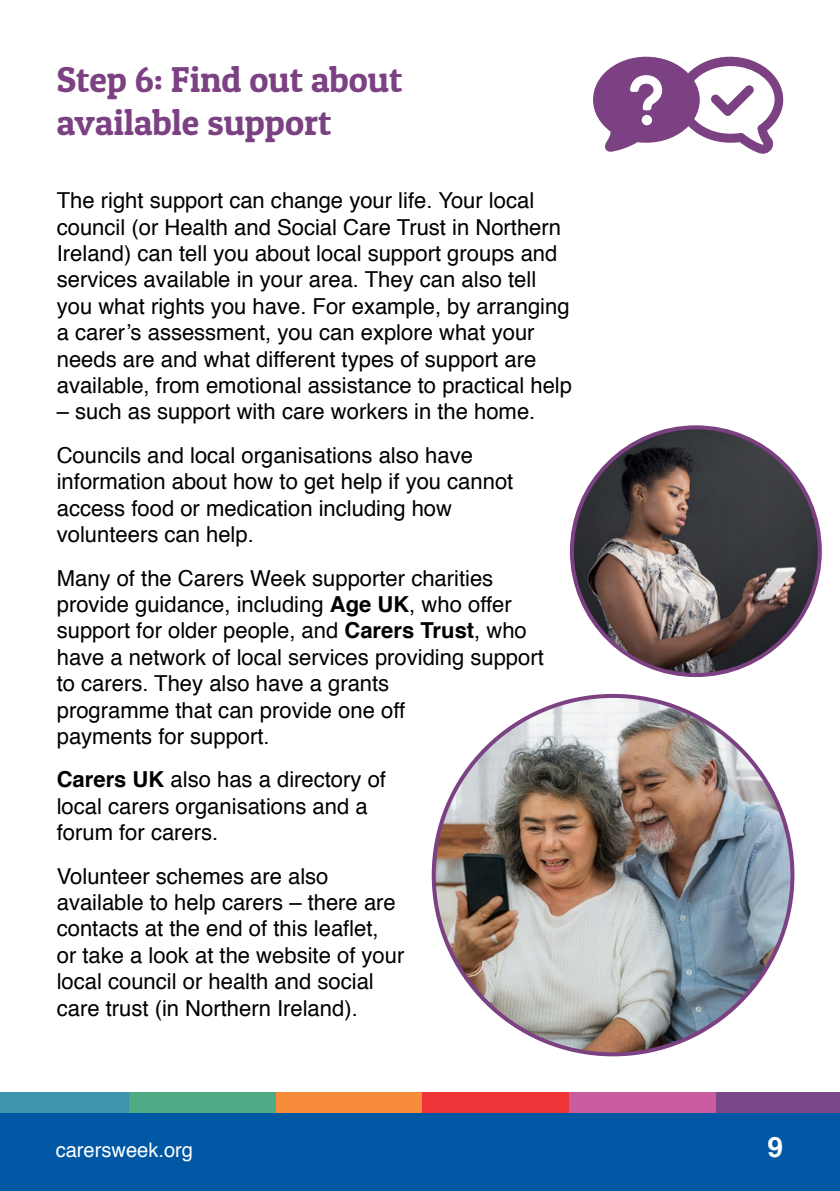
<style>
.page{position:relative;width:840px;height:1191px;background:#fff}
.page>*{position:absolute;margin:0;border:0;box-sizing:border-box;transform-origin:0 0}
.t1{font:36px/43.2px "Patua One";color:#7c4182}
.t2{font:700 28px "Helvetica";color:#fff}
.t3{font:22px/26.4px "Helvetica";color:#000}
.t4{font:20px "Helvetica";color:#fff}
.s1{font-weight:700}
</style>
<div class="page">
<div style="left:0;top:1112px;width:839px;height:79px;background:#0058a4"></div>
<div style="left:0;top:1092px;width:129px;height:20px;background:#3f95b0"></div>
<div style="left:276px;top:1092px;width:146px;height:20px;background:#f78d3b"></div>
<div style="left:569px;top:1092px;width:146px;height:20px;background:#c95da0"></div>
<div style="left:129px;top:1092px;width:147px;height:20px;background:#4eab85"></div>
<div style="left:422px;top:1092px;width:147px;height:20px;background:#ee3436"></div>
<div style="left:715px;top:1092px;width:124px;height:20px;background:#7a4888"></div>
<svg style="left:593px;top:57px;width:189px;height:97px"></svg>
<img style="left:433px;top:696px;width:359px;height:358px;border-radius:177px">
<img style="left:571px;top:427px;width:248px;height:248px;border-radius:124px">
<h1 class="t1" style="left:57px;top:57px;width:347px">Step 6: Find out about available support</h1>
<p class="t3" style="left:57px;top:188px;width:516px">The right support can change your life. Your local council (or Health and Social Care Trust in Northern Ireland) can tell you about local support groups and services available in your area. They can also tell you what rights you have. For example, by arranging a carer’s assessment, you can explore what your needs are and what different types of support are available, from emotional assistance to practical help</p>
<p class="t3" style="left:57px;top:391px;width:480px;line-height:43.4px">– such as support with care workers in the home.<br>Councils and local organisations also have</p>
<p class="t3" style="left:57px;top:469px;width:458px">information about how to get help if you cannot access food or medication including how volunteers can help.</p>
<p class="t3" style="left:57px;top:565px;width:488px">Many of the Carers Week supporter charities provide guidance, including <span class="s1">Age UK</span>, who offer support for older people, and <span class="s1">Carers Trust</span>, who have a network of local services providing support to carers. They also have a grants<br>programme that can provide one off<br>payments for support.</p>
<p class="t3" style="left:57px;top:767px;width:330px"><span class="s1">Carers UK</span> also has a directory of local carers organisations and a forum for carers.</p>
<p class="t3" style="left:57px;top:863px;width:349px">Volunteer schemes are also available to help carers – there are contacts at the end of this leaflet,<br>or take a look at the website of your local council or health and social care trust (in Northern Ireland).</p>
<p class="t4" style="left:56px;top:1135px;width:139px">carersweek.org</p>
<p class="t2" style="left:767px;top:1125px;width:17px">9</p>
</div>
